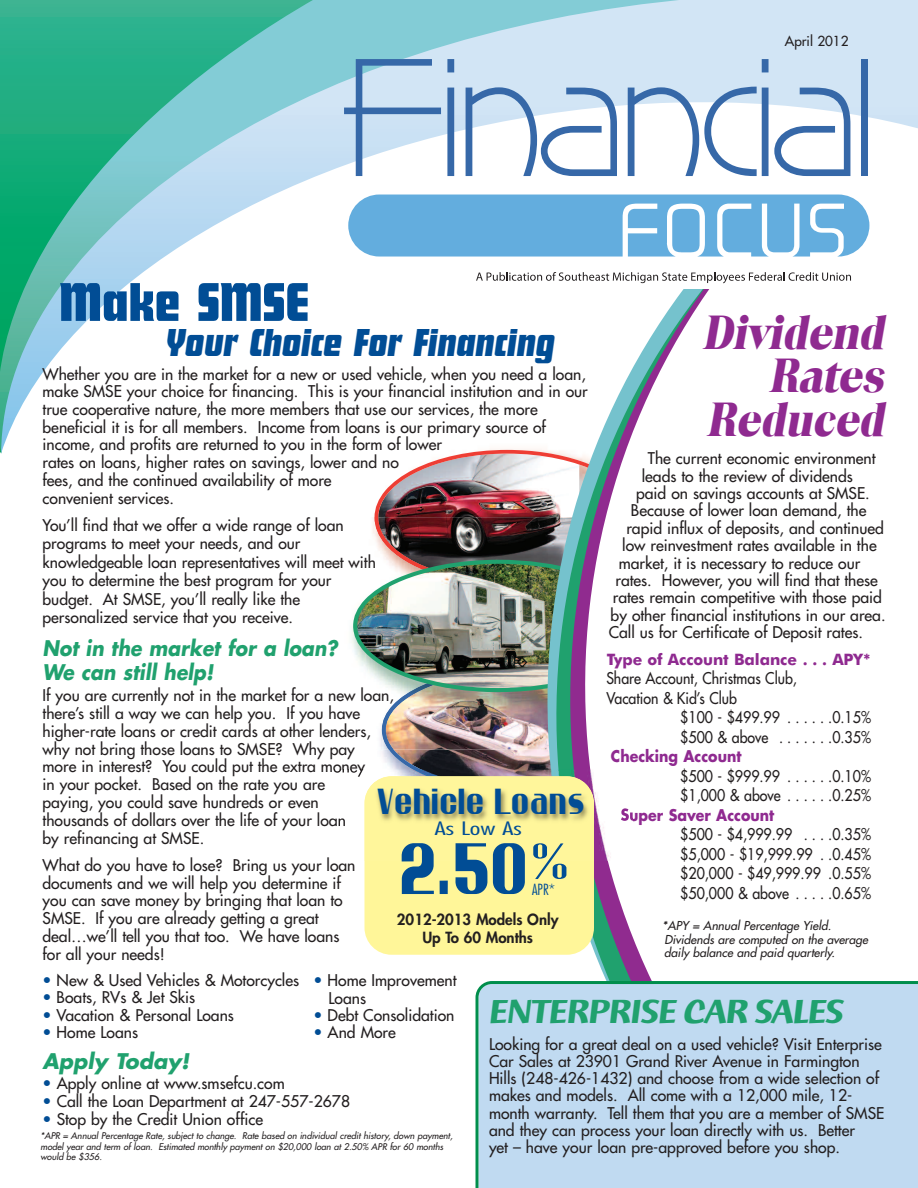
<style>
.page{position:relative;width:918px;height:1188px;background:#fff}
.page>*{position:absolute;margin:0;border:0;box-sizing:border-box;transform-origin:0 0}
.t1{font:75px "Ptarmigan Condensed";color:#014d95}
.t2{font:52.5px "Futana";color:#014d95}
.t3{font:italic 46.5px/43.5px "Toledo Serial Xbold";color:#8f2a90;text-align:right}
.t4{font:37.5px "Futana Ital";color:#014d95}
.t5{font:italic 700 36px "Humana Sans ITC";letter-spacing:-.035em;color:#20a16e}
.t6{font:36px "Ptarmigan Condensed";color:#014d95}
.t7{font:italic 700 21px/24px "Futura";color:#20a16e;scale:.9 1}
.t8{font:italic 700 21px "Futura";color:#20a16e}
.t9{font:300 condensed 18px "Futura";color:#014d95;scale:1.67 1}
.t10{font:15.75px/17.9px "Futura";color:#231f20}
.t11{font:15.75px/19.5px "Futura";color:#231f20;scale:.9 1}
.t12{font:700 15.75px "Futura";color:#8f2a90;scale:.9 1}
.t13{font:700 15.75px "Futura BT";letter-spacing:-.005em;color:#8f2a90}
.t14{font:800 15px/17.4px "Futura";color:#231f20;text-align:center}
.t15{font:300 condensed 15px "Futura";color:#014d95}
.t16{font:13.5px "Futura";color:#231f20}
.t17{font:italic 12px/13.5px "Futura";color:#231f20}
.t18{font:italic 9px/10.5px "Futura";color:#231f20}
.s1{color:#014d95}
</style>
<div class="page">
<img style="left:353px;top:454px;width:151px;height:316px">
<img style="left:504px;top:454px;width:43px;height:316px">
<svg style="left:547px;top:454px;width:105px;height:527px"></svg>
<svg style="left:2px;top:0;width:916px;height:454px"></svg>
<svg style="left:348px;top:195px;width:521px;height:62px;background:#77b7e2"></svg>
<svg style="left:344px;top:59px;width:97px;height:117px"></svg>
<svg style="left:447px;top:59px;width:7px;height:117px"></svg>
<div style="left:861px;top:59px;width:7px;height:117px;background:#3668a8"></div>
<svg style="left:466px;top:87px;width:151px;height:89px"></svg>
<svg style="left:628px;top:59px;width:222px;height:117px"></svg>
<svg style="left:476px;top:272px;width:375px;height:11px"></svg>
<div style="left:364px;top:776px;width:230px;height:179px;background:#fff699;border-radius:27px"></div>
<div style="left:476px;top:981px;width:442px;height:207px;background:#c0daf1"></div>
<img style="left:334px;top:770px;width:299px;height:91px">
<img style="left:621px;top:808px;width:12px;height:14px">
<img style="left:364px;top:776px;width:230px;height:27px">
<p class="t16" style="left:785px;top:34px;width:65px">April 2012</p>
<h2 class="t2" style="left:59px;top:274px;width:252px">Make SMSE</h2>
<h3 class="t3" style="left:703px;top:311px;width:183px">Dividend<br>Rates<br>Reduced</h3>
<h3 class="t4" style="left:164px;top:321px;width:391px">Your Choice For Financing</h3>
<p class="t10" style="left:43px;top:366px;width:547px">Whether you are in the market for a new or used vehicle, when you need a loan, make SMSE your choice for financing. This is your financial institution and in our true cooperative nature, the more members that use our services, the more beneficial it is for all members. Income from loans is our primary source of income, and profits are returned to you in the form of lower<br>rates on loans, higher rates on savings, lower and no<br>fees, and the continued availability of more<br>convenient services.</p>
<p class="t10" style="left:43px;top:517px;width:335px;line-height:18.5px">You’ll find that we offer a wide range of loan programs to meet your needs, and our knowledgeable loan representatives will meet with you to determine the best program for your budget. At SMSE, you’ll really like the personalized service that you receive.</p>
<h3 class="t7" style="left:43px;top:638px;width:330px">Not in the market for a loan?<br>We can still help!</h3>
<p class="t10" style="left:43px;top:687px;width:353px">If you are currently not in the market for a new loan, there’s still a way we can help you. If you have higher-rate loans or credit cards at other lenders, why not bring those loans to SMSE? Why pay<br>more in interest? You could put the extra money<br>in your pocket. Based on the rate you are<br>paying, you could save hundreds or even<br>thousands of dollars over the life of your loan<br>by refinancing at SMSE.</p>
<p class="t10" style="left:43px;top:857px;width:314px">What do you have to lose? Bring us your loan documents and we will help you determine if you can save money by bringing that loan to SMSE. If you are already getting a great deal…we’ll tell you that too. We have loans for all your needs!</p>
<p class="t10" style="left:43px;top:973px;width:258px"><span class="s1">•</span> New &amp; Used Vehicles &amp; Motorcycles</p>
<p class="t10" style="left:43px;top:990px;width:154px"><span class="s1">•</span> Boats, RVs &amp; Jet Skis</p>
<p class="t10" style="left:43px;top:1007px;width:193px"><span class="s1">•</span> Vacation &amp; Personal Loans</p>
<p class="t10" style="left:43px;top:1024px;width:97px"><span class="s1">•</span> Home Loans</p>
<h3 class="t8" style="left:43px;top:1051px;width:148px">Apply Today!</h3>
<p class="t10" style="left:43px;top:1076px;width:244px"><span class="s1">•</span> Apply online at www.smsefcu.com</p>
<p class="t10" style="left:43px;top:1094px;width:309px"><span class="s1">•</span> Call the Loan Department at 247-557-2678</p>
<p class="t10" style="left:43px;top:1111px;width:222px"><span class="s1">•</span> Stop by the Credit Union office</p>
<p class="t10" style="left:648px;top:451px;width:229px">The current economic environment</p>
<p class="t10" style="left:642px;top:468px;width:213px">leads to the review of dividends</p>
<p class="t10" style="left:636px;top:485px;width:235px">paid on savings accounts at SMSE.</p>
<p class="t10" style="left:631px;top:503px;width:237px">Because of lower loan demand, the</p>
<p class="t10" style="left:626px;top:520px;width:259px">rapid influx of deposits, and continued</p>
<p class="t10" style="left:622px;top:538px;width:256px">low reinvestment rates available in the</p>
<p class="t10" style="left:619px;top:555px;width:243px">market, it is necessary to reduce our</p>
<p class="t10" style="left:616px;top:572px;width:264px">rates. However, you will find that these</p>
<p class="t10" style="left:613px;top:590px;width:271px">rates remain competitive with those paid</p>
<p class="t10" style="left:611px;top:607px;width:276px">by other financial institutions in our area.</p>
<p class="t10" style="left:609px;top:625px;width:256px">Call us for Certificate of Deposit rates.</p>
<p class="t13" style="left:607px;top:653px;width:266px">Type of Account Balance . . . APY*</p>
<p class="t11" style="left:606px;top:670px;width:213px">Share Account, Christmas Club,</p>
<p class="t11" style="left:607px;top:689px;width:147px">Vacation &amp; Kid’s Club</p>
<p class="t11" style="left:680px;top:709px;width:213px">$100 - $499.99 . . . . . .0.15%</p>
<p class="t11" style="left:680px;top:728px;width:213px">$500 &amp; above . . . . . . .0.35%</p>
<p class="t12" style="left:611px;top:749px;width:146px">Checking Account</p>
<p class="t11" style="left:680px;top:767px;width:213px">$500 - $999.99 . . . . . .0.10% $1,000 &amp; above . . . . . .0.25%</p>
<p class="t12" style="left:621px;top:808px;width:172px">Super Saver Account</p>
<p class="t11" style="left:680px;top:826px;width:213px;text-align:justify">$500 - $4,999.99 . . . .0.35% $5,000 - $19,999.99 . .0.45% $20,000 - $49,999.99 .0.55% $50,000 &amp; above . . . . .0.65%</p>
<p class="t17" style="left:662px;top:920px;width:207px">*APY = Annual Percentage Yield.<br>Dividends are computed on the average daily balance and paid quarterly.</p>
<h3 class="t6" style="left:376px;top:775px;width:210px">Vehicle Loans</h3>
<h1 class="t1" style="left:398px;top:813px;width:171px">2.50<sup>%</sup></h1>
<p class="t9" style="left:435px;top:820px;width:54px">As Low As</p>
<p class="t15" style="left:532px;top:883px;width:24px">APR*</p>
<p class="t14" style="left:397px;top:912px;width:163px">2012-2013 Models Only<br>Up To 60 Months</p>
<p class="t10" style="left:329px;top:973px;width:129px;line-height:17.2px;text-indent:-15px"><span class="s1">•</span> Home Improvement<br>Loans</p>
<p class="t10" style="left:313px;top:1007px;width:143px"><span class="s1">•</span> Debt Consolidation</p>
<p class="t10" style="left:313px;top:1025px;width:84px"><span class="s1">•</span> And More</p>
<h3 class="t5" style="left:489px;top:997px;width:357px">ENTERPRISE CAR SALES</h3>
<p class="t10" style="left:489px;top:1036px;width:397px;line-height:17.2px">Looking for a great deal on a used vehicle? Visit Enterprise Car Sales at 23901 Grand River Avenue in Farmington Hills (248-426-1432) and choose from a wide selection of makes and models. All come with a 12,000 mile, 12- month warranty. Tell them that you are a member of SMSE and they can process your loan directly with us. Better<br>yet – have your loan pre-approved before you shop.</p>
<p class="t18" style="left:40px;top:1131px;width:414px">*APR = Annual Percentage Rate, subject to change. Rate based on individual credit history, down payment, model year and term of loan. Estimated monthly payment on $20,000 loan at 2.50% APR for 60 months would be $356.</p>
</div>
